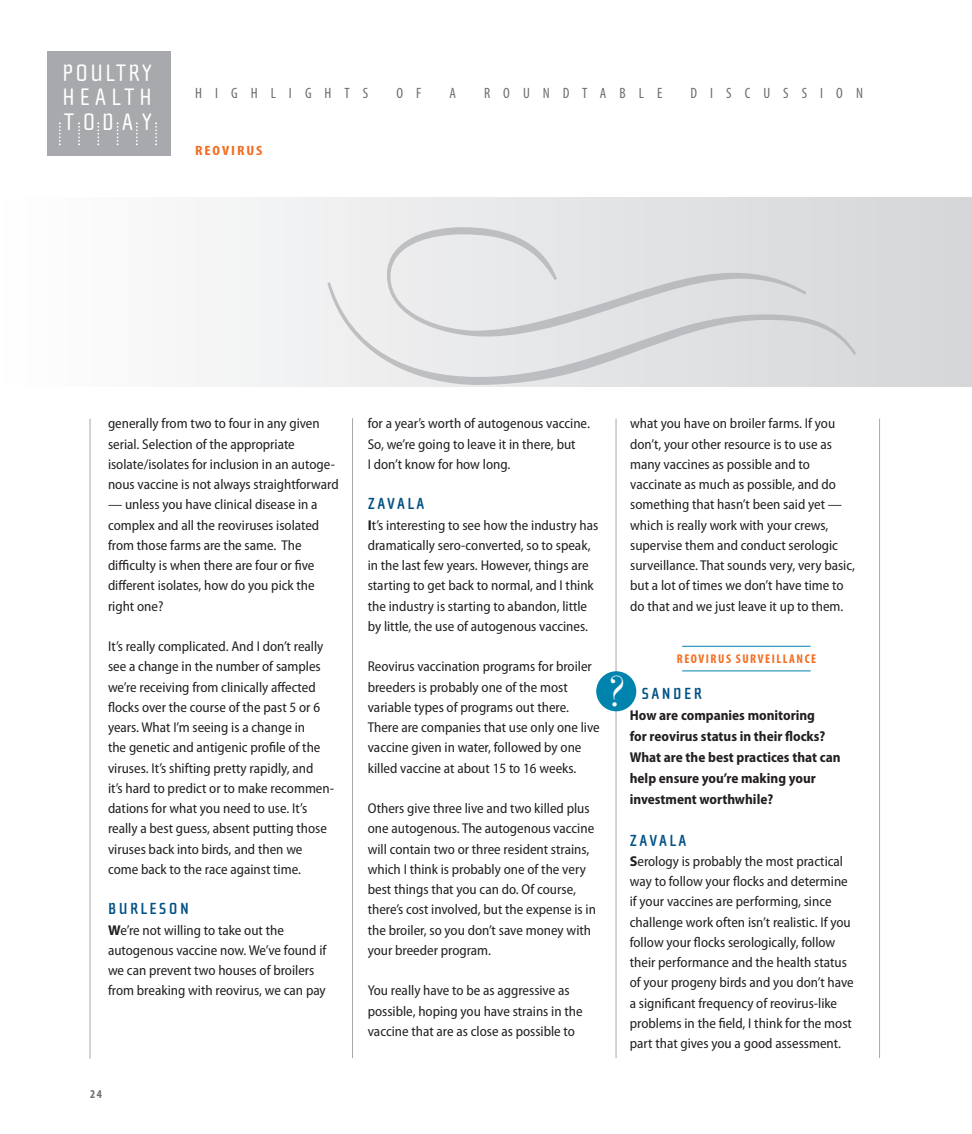
<style>
.page{position:relative;width:972px;height:1134px;background:#fff}
.page>*{position:absolute;margin:0;border:0;box-sizing:border-box;transform-origin:0 0}
.t1{font:42.45px "Bauer Bodoni";color:#fff}
.t2{font:24.45px/24.5px "Cholla Sans";letter-spacing:.205em;color:#fff;text-align:justify}
.t3{font:700 16.5px "Cholla Sans";letter-spacing:.15em;color:#005285}
.t4{font:condensed 15px "Myriad Pro";letter-spacing:.87em;color:#6c6d70}
.t5{font:semi-condensed 14.25px/20.2px "Myriad Pro";color:#231f20}
.t6{font:700 semi-condensed 14.25px/21px "Myriad Pro";color:#231f20}
.t7{font:700 condensed 13.5px "Myriad Pro";letter-spacing:.12em;color:#f36e21;scale:1.18 1}
.t8{font:700 condensed 12.75px "Myriad Pro";letter-spacing:.12em;color:#f36e21}
.t9{font:700 condensed 12px "Myriad Pro";color:#6c6d70}
.s1{font-weight:700;font-stretch:normal}
</style>
<div class="page">
<div style="left:47px;top:51px;width:124px;height:105px;background:#a8a9ad"></div>
<svg style="left:78px;top:122px;width:2px;height:23px"></svg>
<svg style="left:97px;top:122px;width:2px;height:23px"></svg>
<svg style="left:117px;top:122px;width:2px;height:23px"></svg>
<svg style="left:136px;top:122px;width:2px;height:23px"></svg>
<svg style="left:155px;top:122px;width:2px;height:23px"></svg>
<svg style="left:59px;top:122px;width:2px;height:23px"></svg>
<div style="left:0;top:198px;width:972px;height:188px;background:linear-gradient(to right,#fefefe,#d4d6d8)"></div>
<img style="left:327px;top:227px;width:529px;height:158px">
<hr style="left:352px;top:418px;width:1px;height:640px;background:#a8a9ad">
<hr style="left:616px;top:419px;width:1px;height:639px;background:#a8a9ad">
<hr style="left:879px;top:419px;width:1px;height:639px;background:#a8a9ad">
<hr style="left:90px;top:419px;width:1px;height:640px;background:#a8a9ad">
<hr style="left:682px;top:671px;width:129px;height:1px;background:#0083ad">
<hr style="left:682px;top:646px;width:129px;height:1px;background:#0083ad">
<div style="left:596px;top:671px;width:40px;height:40px;background:#0083ad;border-radius:50%"></div>
<h2 class="t2" style="left:63px;top:60px;width:91px">POULTRY HEALTH TODAY</h2>
<p class="t4" style="left:195px;top:88px;width:175px">HIGHLIGHTS</p>
<p class="t4" style="left:396px;top:88px;width:26px">O F</p>
<p class="t4" style="left:449px;top:88px;width:8px">A</p>
<p class="t4" style="left:484px;top:88px;width:180px">ROUNDTABLE</p>
<p class="t4" style="left:691px;top:88px;width:174px">DISCUSSION</p>
<p class="t7" style="left:195px;top:146px;width:59px">REOVIRUS</p>
<p class="t5" style="left:108px;top:415px;width:232px">generally from two to four in any given serial. Selection of the appropriate isolate/isolates for inclusion in an autoge&shy;nous vaccine is not always straightforward</p>
<p class="t5" style="left:108px;top:496px;width:213px">— unless you have clinical disease in a complex and all the reoviruses isolated from those farms are the same. The difficulty is when there are four or five different isolates, how do you pick the right one?</p>
<p class="t5" style="left:108px;top:637px;width:228px">It’s really complicated. and I don’t really see a change in the number of samples we’re receiving from clinically affected flocks over the course of the past 5 or 6 years. What I’m seeing is a change in<br>the genetic and antigenic profile of the viruses. It’s shifting pretty rapidly, and<br>it’s hard to predict or to make recommen&shy;dations for what you need to use. It’s really a best guess, absent putting those viruses back into birds, and then we come back to the race against time.</p>
<p class="t3" style="left:108px;top:899px;width:83px">BURLESON</p>
<p class="t5" style="left:108px;top:921px;width:220px"><span class="s1">W</span>e’re not willing to take out the autogenous vaccine now. We’ve found if we can prevent two houses of broilers from breaking with reovirus, we can pay</p>
<p class="t9" style="left:90px;top:1090px;width:14px">24</p>
<p class="t5" style="left:368px;top:415px;width:224px">for a year’s worth of autogenous vaccine.<br>So, we’re going to leave it in there, but<br>I don’t know for how long.</p>
<p class="t3" style="left:368px;top:494px;width:58px">ZAVALA</p>
<p class="t5" style="left:368px;top:516px;width:232px"><span class="s1">I</span>t’s interesting to see how the industry has dramatically sero-converted, so to speak, in the last few years. however, things are starting to get back to normal, and I think the industry is starting to abandon, little by little, the use of autogenous vaccines.</p>
<p class="t5" style="left:368px;top:658px;width:234px">reovirus vaccination programs for broiler breeders is probably one of the most variable types of programs out there.<br>There are companies that use only one live vaccine given in water, followed by one killed vaccine at about 15 to 16 weeks.</p>
<p class="t5" style="left:368px;top:799px;width:230px">others give three live and two killed plus one autogenous. The autogenous vaccine will contain two or three resident strains, which I think is probably one of the very best things that you can do. of course, there’s cost involved, but the expense is in the broiler, so you don’t save money with your breeder program.</p>
<p class="t5" style="left:368px;top:982px;width:216px">You really have to be as aggressive as possible, hoping you have strains in the vaccine that are as close as possible to</p>
<p class="t5" style="left:630px;top:415px;width:226px">what you have on broiler farms. If you don’t, your other resource is to use as many vaccines as possible and to vaccinate as much as possible, and do something that hasn’t been said yet — which is really work with your crews, supervise them and conduct serologic surveillance. That sounds very, very basic, but a lot of times we don’t have time to do that and we just leave it up to them.</p>
<p class="t8" style="left:677px;top:654px;width:141px">REOVIRUS SURVEILLANCE</p>
<h1 class="t1" style="left:607px;top:676px;width:23px">?</h1>
<p class="t3" style="left:642px;top:684px;width:61px">SANDER</p>
<p class="t6" style="left:630px;top:706px;width:212px">How are companies monitoring<br>for reovirus status in their flocks?<br>What are the best practices that can help ensure you’re making your investment worthwhile?</p>
<p class="t3" style="left:630px;top:830px;width:58px">ZAVALA</p>
<p class="t5" style="left:630px;top:852px;width:225px"><span class="s1">S</span>erology is probably the most practical way to follow your flocks and determine if your vaccines are performing, since challenge work often isn’t realistic. If you follow your flocks serologically, follow their performance and the health status of your progeny birds and you don’t have a significant frequency of reovirus-like problems in the field, I think for the most part that gives you a good assessment.</p>
</div>
